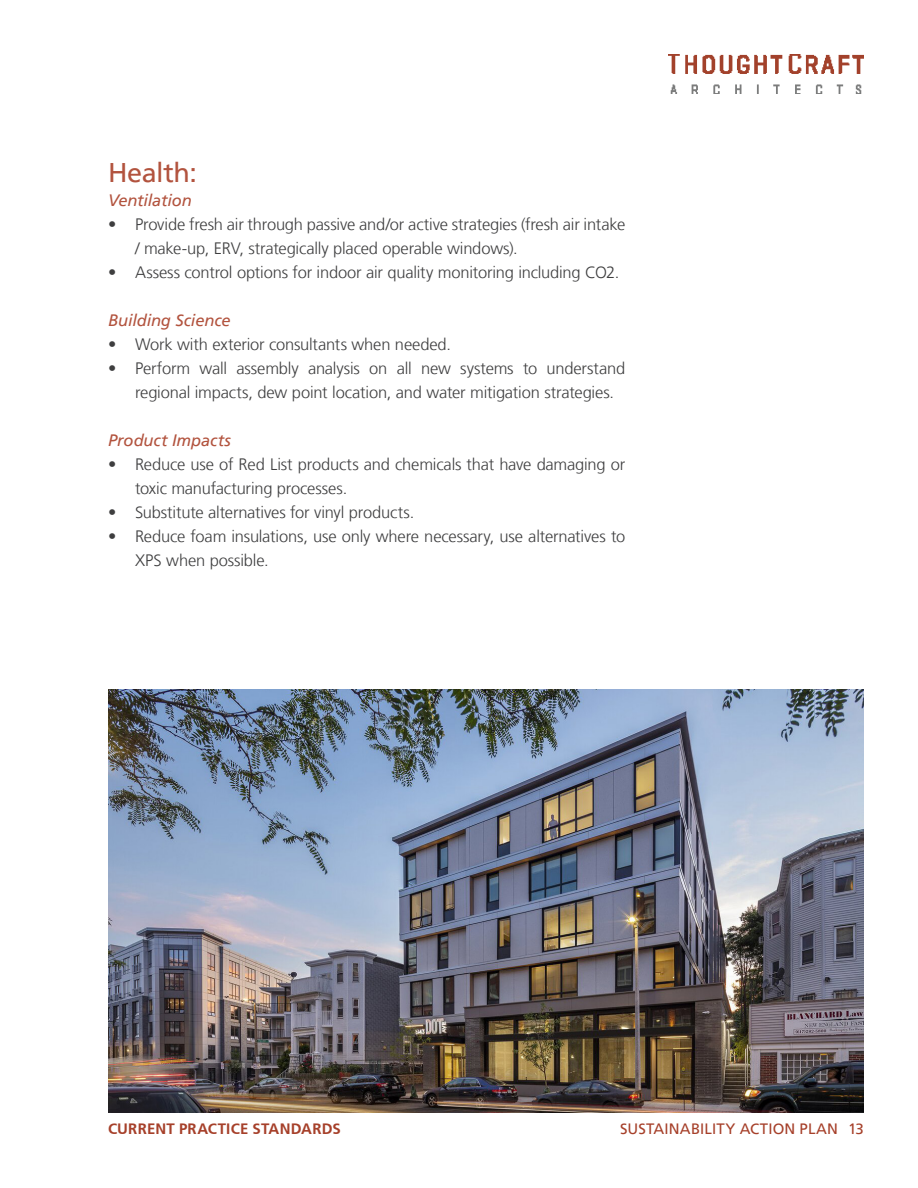
<style>
.page{position:relative;width:918px;height:1188px;background:#fff}
.page>*{position:absolute;margin:0;border:0;box-sizing:border-box;transform-origin:0 0}
.Body_copy{font:27px "Frutiger LT";letter-spacing:-.015em;color:#b2533e}
.t1{font:300 16.5px/24px "Frutiger LT";letter-spacing:-.01em;color:#3e3e3f}
.Body_copy-2{font:italic 16.5px "Frutiger LT";letter-spacing:-.01em;color:#b2533e}
.t2{font:15px "Frutiger LT";letter-spacing:.01em;color:#a6402a}
.Footer_Text{font:700 15px "Frutiger CE";letter-spacing:.01em;color:#a6402a}
</style>
<div class="page">
<img style="left:668px;top:54px;width:196px;height:39px">
<img style="left:108px;top:689px;width:756px;height:423px">
<p class="Body_copy" style="left:108px;top:157px;width:90px">Health:</p>
<p class="Body_copy-2" style="left:108px;top:191px;width:85px">Ventilation</p>
<p class="t1" style="left:135px;top:213px;width:492px;text-indent:-27px">• Provide fresh air through passive and/or active strategies (fresh air intake / make-up, ERV, strategically placed operable windows).</p>
<p class="t1" style="left:108px;top:261px;width:513px">• Assess control options for indoor air quality monitoring including CO2.</p>
<p class="Body_copy-2" style="left:108px;top:311px;width:124px">Building Science</p>
<p class="t1" style="left:108px;top:333px;width:345px">• Work with exterior consultants when needed.</p>
<p class="t1" style="left:135px;top:357px;width:492px;text-indent:-27px">• Perform wall assembly analysis on all new systems to understand regional impacts, dew point location, and water mitigation strategies.</p>
<p class="Body_copy-2" style="left:108px;top:431px;width:125px">Product Impacts</p>
<p class="t1" style="left:135px;top:453px;width:492px;text-indent:-27px">• Reduce use of Red List products and chemicals that have damaging or toxic manufacturing processes.</p>
<p class="t1" style="left:108px;top:501px;width:308px">• Substitute alternatives for vinyl products.</p>
<p class="t1" style="left:135px;top:525px;width:492px;text-indent:-27px">• Reduce foam insulations, use only where necessary, use alternatives to<br>XPS when possible.</p>
<p class="Footer_Text" style="left:108px;top:1120px;width:234px">CURRENT PRACTICE STANDARDS</p>
<p class="t2" style="left:620px;top:1120px;width:245px">SUSTAINABILITY ACTION PLAN 13</p>
</div>
